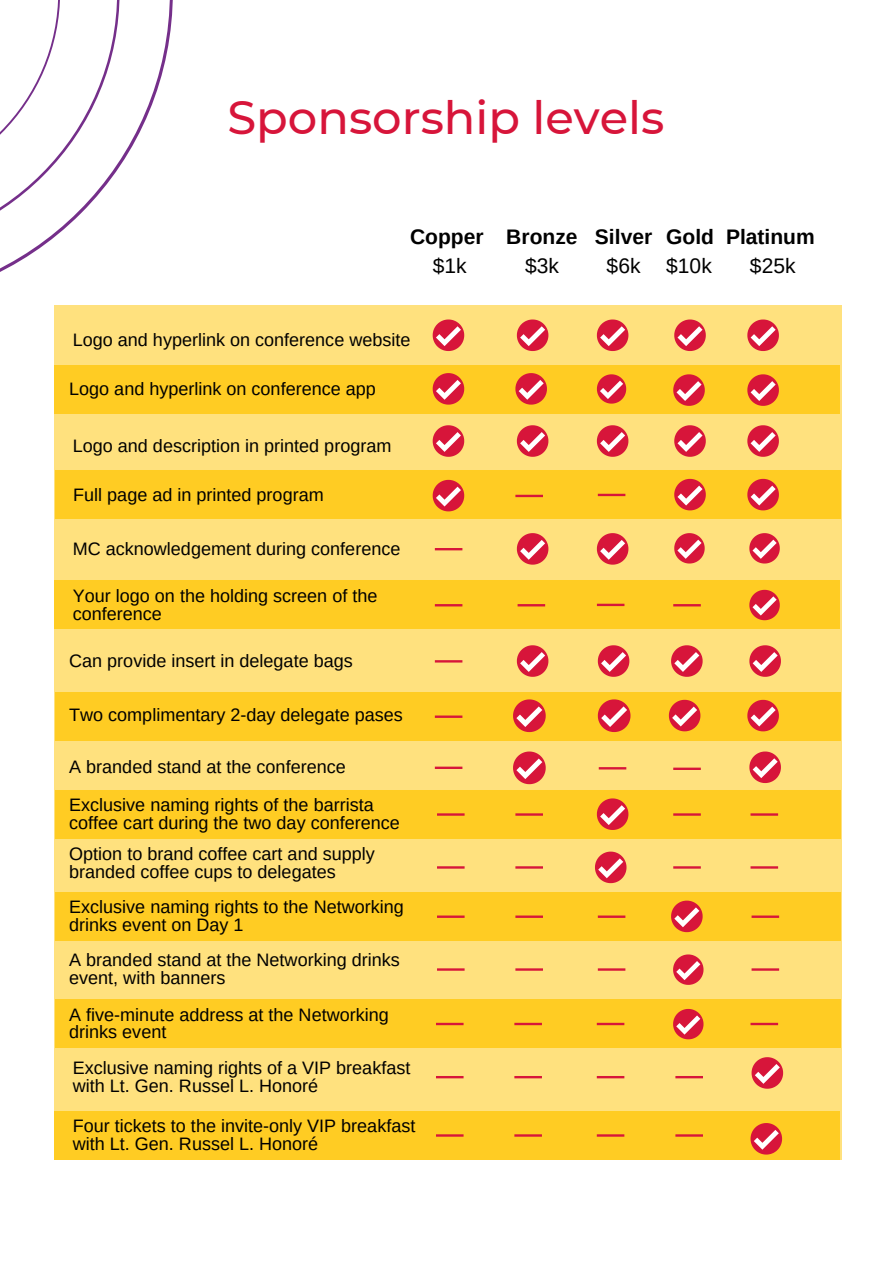
<style>
.page{position:relative;width:894px;height:1264px;background:#fff}
.page>*{position:absolute;margin:0;border:0;box-sizing:border-box;transform-origin:0 0}
.t1{font:500 46.35px "Montserrat";color:#d7153a}
.t2{font:700 21px "Arimo";color:#000}
.t3{font:21px "Arimo";color:#000}
.t4{font:18px/17.9px "Arimo";color:#000}
</style>
<div class="page">
<div style="left:54px;top:305px;width:787px;height:854px;background:#ffe17e"></div>
<div style="left:54px;top:1110px;width:786px;height:49px;background:#ffcc23"></div>
<div style="left:55px;top:999px;width:784px;height:49px;background:#ffcc23"></div>
<div style="left:55px;top:892px;width:784px;height:49px;background:#ffcc23"></div>
<div style="left:55px;top:790px;width:784px;height:48px;background:#ffcc23"></div>
<div style="left:55px;top:692px;width:784px;height:49px;background:#ffcc23"></div>
<div style="left:55px;top:580px;width:784px;height:49px;background:#ffcc23"></div>
<div style="left:55px;top:470px;width:784px;height:49px;background:#ffcc23"></div>
<div style="left:55px;top:364px;width:785px;height:49px;background:#ffcc23"></div>
<svg style="left:516px;top:319px;width:32px;height:32px"></svg>
<svg style="left:515px;top:373px;width:32px;height:31px"></svg>
<svg style="left:516px;top:425px;width:32px;height:32px"></svg>
<svg style="left:516px;top:533px;width:32px;height:31px"></svg>
<svg style="left:516px;top:645px;width:32px;height:31px"></svg>
<svg style="left:513px;top:699px;width:32px;height:33px"></svg>
<svg style="left:596px;top:319px;width:32px;height:32px"></svg>
<svg style="left:596px;top:374px;width:30px;height:29px"></svg>
<svg style="left:596px;top:533px;width:32px;height:31px"></svg>
<svg style="left:597px;top:645px;width:32px;height:31px"></svg>
<svg style="left:597px;top:699px;width:33px;height:33px"></svg>
<svg style="left:596px;top:798px;width:32px;height:32px"></svg>
<svg style="left:595px;top:851px;width:31px;height:32px"></svg>
<svg style="left:674px;top:319px;width:31px;height:32px"></svg>
<svg style="left:673px;top:374px;width:31px;height:32px"></svg>
<svg style="left:674px;top:425px;width:31px;height:32px"></svg>
<svg style="left:674px;top:533px;width:30px;height:30px"></svg>
<svg style="left:671px;top:645px;width:31px;height:31px"></svg>
<svg style="left:668px;top:699px;width:32px;height:32px"></svg>
<svg style="left:671px;top:900px;width:31px;height:32px"></svg>
<svg style="left:432px;top:319px;width:32px;height:32px"></svg>
<svg style="left:432px;top:373px;width:32px;height:31px"></svg>
<svg style="left:432px;top:425px;width:32px;height:32px"></svg>
<svg style="left:432px;top:480px;width:32px;height:31px"></svg>
<svg style="left:674px;top:479px;width:31px;height:31px"></svg>
<svg style="left:673px;top:954px;width:30px;height:30px"></svg>
<svg style="left:673px;top:1008px;width:30px;height:31px"></svg>
<svg style="left:747px;top:319px;width:31px;height:32px"></svg>
<svg style="left:747px;top:374px;width:31px;height:32px"></svg>
<svg style="left:747px;top:425px;width:31px;height:32px"></svg>
<svg style="left:747px;top:479px;width:31px;height:31px"></svg>
<svg style="left:749px;top:533px;width:30px;height:30px"></svg>
<svg style="left:749px;top:645px;width:31px;height:31px"></svg>
<svg style="left:747px;top:700px;width:31px;height:31px"></svg>
<svg style="left:749px;top:751px;width:31px;height:32px"></svg>
<svg style="left:751px;top:1057px;width:31px;height:31px"></svg>
<svg style="left:750px;top:1123px;width:31px;height:31px"></svg>
<svg style="left:0;top:0;width:173px;height:272px"></svg>
<svg style="left:596px;top:425px;width:32px;height:32px"></svg>
<svg style="left:513px;top:751px;width:32px;height:33px"></svg>
<svg style="left:749px;top:590px;width:30px;height:30px"></svg>
<svg style="left:515px;top:495px;width:28px;height:2px"></svg>
<svg style="left:597px;top:494px;width:28px;height:2px"></svg>
<svg style="left:434px;top:548px;width:28px;height:2px"></svg>
<svg style="left:434px;top:604px;width:28px;height:2px"></svg>
<svg style="left:517px;top:604px;width:28px;height:2px"></svg>
<svg style="left:596px;top:603px;width:28px;height:3px"></svg>
<svg style="left:673px;top:604px;width:27px;height:2px"></svg>
<svg style="left:434px;top:660px;width:28px;height:2px"></svg>
<svg style="left:434px;top:715px;width:28px;height:3px"></svg>
<svg style="left:434px;top:766px;width:28px;height:3px"></svg>
<svg style="left:598px;top:767px;width:28px;height:2px"></svg>
<svg style="left:673px;top:767px;width:27px;height:3px"></svg>
<svg style="left:437px;top:813px;width:27px;height:2px"></svg>
<svg style="left:515px;top:813px;width:28px;height:2px"></svg>
<svg style="left:673px;top:813px;width:27px;height:2px"></svg>
<svg style="left:750px;top:813px;width:27px;height:2px"></svg>
<svg style="left:437px;top:866px;width:27px;height:2px"></svg>
<svg style="left:515px;top:866px;width:28px;height:2px"></svg>
<svg style="left:673px;top:866px;width:27px;height:2px"></svg>
<svg style="left:750px;top:866px;width:27px;height:2px"></svg>
<svg style="left:437px;top:915px;width:27px;height:2px"></svg>
<svg style="left:515px;top:915px;width:28px;height:2px"></svg>
<svg style="left:597px;top:915px;width:28px;height:2px"></svg>
<svg style="left:751px;top:915px;width:27px;height:2px"></svg>
<svg style="left:437px;top:968px;width:27px;height:2px"></svg>
<svg style="left:515px;top:968px;width:28px;height:2px"></svg>
<svg style="left:597px;top:968px;width:28px;height:2px"></svg>
<svg style="left:751px;top:968px;width:27px;height:2px"></svg>
<svg style="left:436px;top:1022px;width:27px;height:3px"></svg>
<svg style="left:514px;top:1022px;width:28px;height:3px"></svg>
<svg style="left:596px;top:1022px;width:28px;height:3px"></svg>
<svg style="left:750px;top:1022px;width:27px;height:3px"></svg>
<svg style="left:436px;top:1076px;width:27px;height:2px"></svg>
<svg style="left:514px;top:1076px;width:28px;height:2px"></svg>
<svg style="left:596px;top:1076px;width:28px;height:2px"></svg>
<svg style="left:675px;top:1076px;width:27px;height:2px"></svg>
<svg style="left:436px;top:1134px;width:27px;height:2px"></svg>
<svg style="left:514px;top:1134px;width:28px;height:2px"></svg>
<svg style="left:596px;top:1134px;width:28px;height:2px"></svg>
<svg style="left:675px;top:1134px;width:27px;height:2px"></svg>
<h1 class="t1" style="left:227px;top:89px;width:438px">Sponsorship levels</h1>
<p class="t2" style="left:410px;top:225px;width:75px">Copper</p>
<p class="t3" style="left:432px;top:254px;width:35px">$1k</p>
<p class="t4" style="left:73px;top:331px;width:339px">Logo and hyperlink on conference website</p>
<p class="t4" style="left:69px;top:379px;width:308px">Logo and hyperlink on conference app</p>
<p class="t4" style="left:73px;top:437px;width:320px">Logo and description in printed program</p>
<p class="t4" style="left:73px;top:485px;width:252px">Full page ad in printed program</p>
<p class="t4" style="left:73px;top:540px;width:329px">MC acknowledgement during conference</p>
<p class="t4" style="left:73px;top:587px;width:306px">Your logo on the holding screen of the conference</p>
<p class="t4" style="left:69px;top:651px;width:285px">Can provide insert in delegate bags</p>
<p class="t4" style="left:69px;top:706px;width:335px">Two complimentary 2-day delegate pases</p>
<p class="t4" style="left:69px;top:748px;width:306px;line-height:37.7px">A branded stand at the conference<br>Exclusive naming rights of the barrista</p>
<p class="t4" style="left:69px;top:807px;width:332px;line-height:30.9px">coffee cart during the two day conference<br>Option to brand coffee cart and supply</p>
<p class="t4" style="left:69px;top:862px;width:268px">branded coffee cups to delegates</p>
<p class="t4" style="left:69px;top:898px;width:336px">Exclusive naming rights to the Networking drinks event on Day 1</p>
<p class="t4" style="left:69px;top:951px;width:332px">A branded stand at the Networking drinks event, with banners</p>
<p class="t4" style="left:69px;top:1005px;width:321px">A five-minute address at the Networking drinks event</p>
<p class="t4" style="left:73px;top:1058px;width:339px">Exclusive naming rights of a VIP breakfast with Lt. Gen. Russel L. Honoré</p>
<p class="t4" style="left:73px;top:1117px;width:344px">Four tickets to the invite-only VIP breakfast with Lt. Gen. Russel L. Honoré</p>
<p class="t2" style="left:506px;top:225px;width:73px">Bronze</p>
<p class="t3" style="left:525px;top:254px;width:35px">$3k</p>
<p class="t2" style="left:594px;top:225px;width:59px">Silver</p>
<p class="t3" style="left:606px;top:254px;width:35px">$6k</p>
<p class="t2" style="left:666px;top:225px;width:49px">Gold</p>
<p class="t3" style="left:666px;top:254px;width:47px">$10k</p>
<p class="t2" style="left:725px;top:225px;width:90px">Platinum</p>
<p class="t3" style="left:749px;top:254px;width:47px">$25k</p>
</div>
